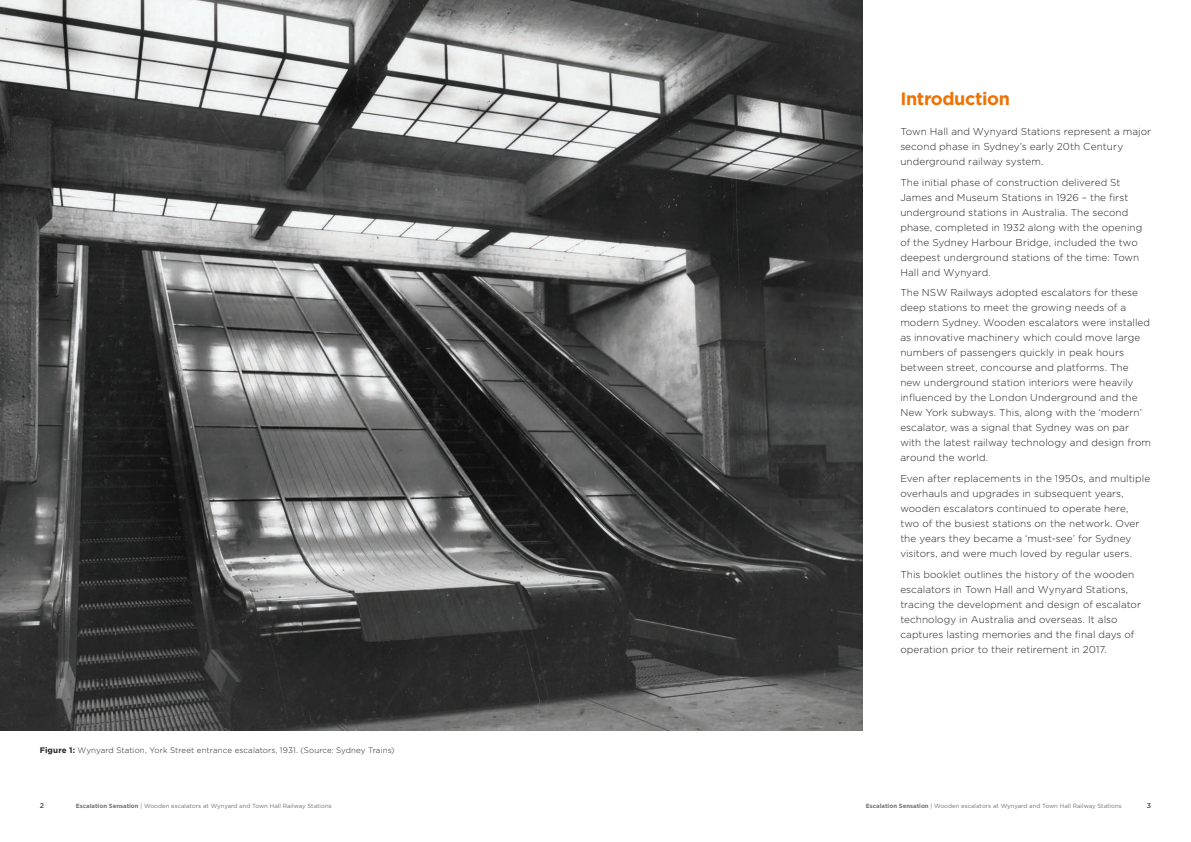
<style>
.page{position:relative;width:1191px;height:842px;background:#fff}
.page>*{position:absolute;margin:0;border:0;box-sizing:border-box;transform-origin:0 0}
.t1{font:700 18px "Gotham";letter-spacing:-.02em;color:#ef7100}
.Body_Text{font:300 10px/15px "Gotham";letter-spacing:.005em;color:#231f20}
.t2{font:300 8px "Gotham";letter-spacing:.01em;color:#231f20}
.t3{font:500 7px "Gotham";color:#4b4c4d}
.t4{font:6px "Gotham";color:#717275}
.s1{font-weight:700}
</style>
<div class="page">
<img style="left:0;top:0;width:862px;height:730px">
<h1 class="t1" style="left:900px;top:86px;width:111px">Introduction</h1>
<p class="t2" style="left:40px;top:745px;width:356px"><span class="s1">Figure 1:</span> Wynyard Station, York Street entrance escalators, 1931. (Source: Sydney Trains)</p>
<p class="Body_Text" style="left:900px;top:124px;width:252px">Town Hall and Wynyard Stations represent a major second phase in Sydney’s early 20th Century underground railway system.</p>
<p class="Body_Text" style="left:900px;top:174px;width:243px">The initial phase of construction delivered St James and Museum Stations in 1926 – the first underground stations in Australia. The second phase, completed in 1932 along with the opening of the Sydney Harbour Bridge, included the two deepest underground stations of the time: Town Hall and Wynyard.</p>
<p class="Body_Text" style="left:900px;top:285px;width:252px">The NSW Railways adopted escalators for these deep stations to meet the growing needs of a modern Sydney. Wooden escalators were installed as innovative machinery which could move large numbers of passengers quickly in peak hours between street, concourse and platforms. The new underground station interiors were heavily influenced by the London Underground and the New York subways. This, along with the ‘modern’ escalator, was a signal that Sydney was on par with the latest railway technology and design from around the world.</p>
<p class="Body_Text" style="left:900px;top:471px;width:251px">Even after replacements in the 1950s, and multiple overhauls and upgrades in subsequent years, wooden escalators continued to operate here,<br>two of the busiest stations on the network. Over the years they became a ‘must-see’ for Sydney visitors, and were much loved by regular users.</p>
<p class="Body_Text" style="left:900px;top:566px;width:242px">This booklet outlines the history of the wooden escalators in Town Hall and Wynyard Stations, tracing the development and design of escalator technology in Australia and overseas. It also captures lasting memories and the final days of operation prior to their retirement in 2017.</p>
<p class="t3" style="left:40px;top:801px;width:6px">2</p>
<p class="t4" style="left:76px;top:802px;width:257px"><span class="s1">Escalation Sensation</span> | Wooden escalators at Wynyard and Town Hall Railway Stations</p>
<p class="t4" style="left:865px;top:802px;width:257px"><span class="s1">Escalation Sensation</span> | Wooden escalators at Wynyard and Town Hall Railway Stations</p>
<p class="t3" style="left:1147px;top:801px;width:6px">3</p>
</div>
